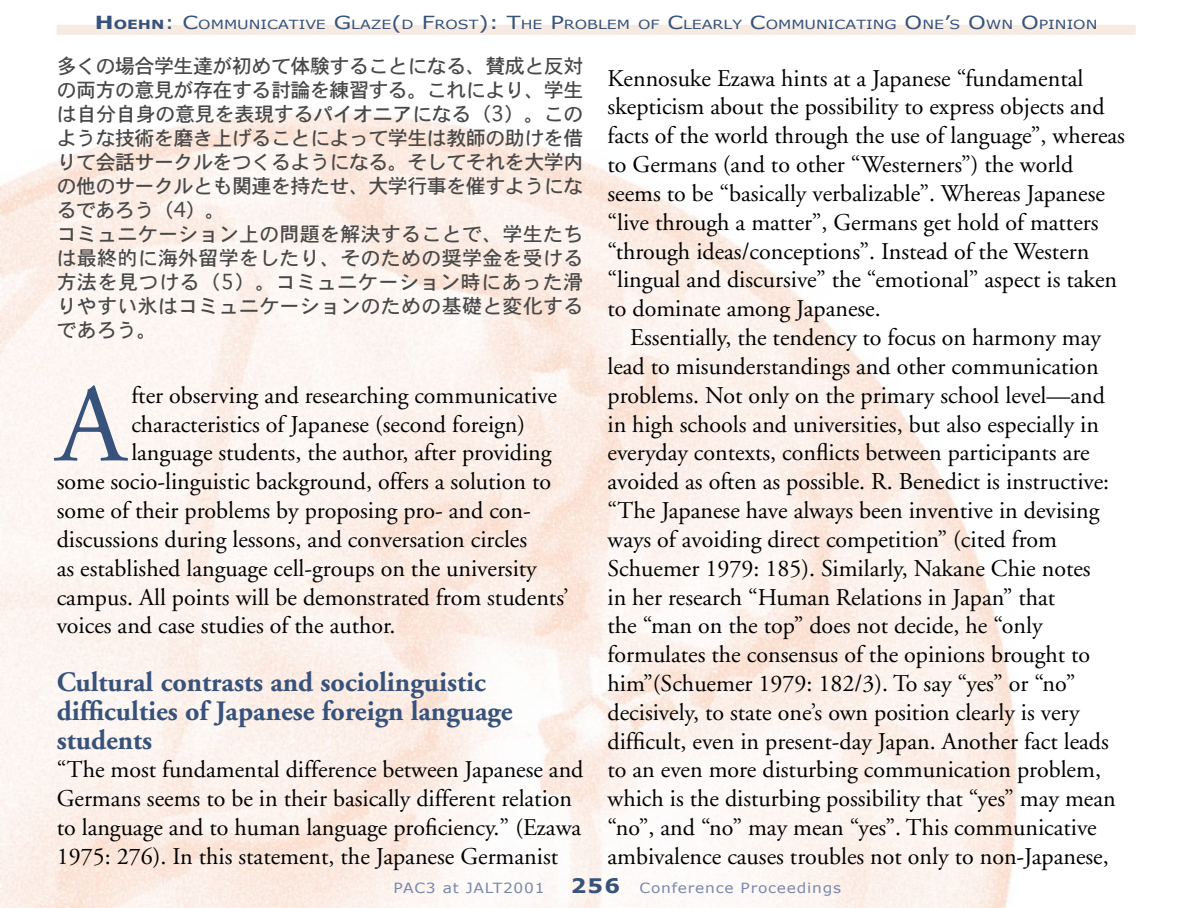
<style>
.page{position:relative;width:1191px;height:908px;background:#fff}
.page>*{position:absolute;margin:0;border:0;box-sizing:border-box;transform-origin:0 0}
.Main_Text_Drop_Cap{font:110.8px "Adobe Garamond";color:#37527b}
.Subtitle{font:700 28px/28.8px "Adobe Garamond";color:#37527b}
.Main_Text_Indent{font:24px/28.8px "Adobe Garamond";color:#000}
.Main_Text{font:24px/28.8px "Adobe Garamond";color:#000}
.Main_Text_Drop_Cap-2{font:24px "Adobe Garamond";color:#000}
.Abstract__J{font:20px/24px "Osaka";letter-spacing:-.015em;color:#484848;text-align:justify}
.t1{font:14px "Verdana";letter-spacing:.05em;color:#7988aa;scale:1.1 1}
.t2{font:12.6px "Verdana";color:#37527b;scale:1.25 1}
.s1{font-weight:700;font-size:18px}
.s2{font-weight:700}
.s3{font-size:18px}
.s4{font-weight:700;font-size:20px;color:#37527b}
</style>
<div class="page">
<div style="left:57px;top:25px;width:1078px;height:10px;background:#f6eae1"></div>
<p class="t2" style="left:95px;top:17px;width:803px"><span class="s1">H</span><span class="s2">OEHN</span><span class="s3">: C</span>OMMUNICATIVE <span class="s3">G</span>LAZE<span class="s3">(</span>D <span class="s3">F</span>ROST<span class="s3">): T</span>HE <span class="s3">P</span>ROBLEM OF <span class="s3">C</span>LEARLY <span class="s3">C</span>OMMUNICATING <span class="s3">O</span>NE<span class="s3">’</span>S <span class="s3">O</span>WN <span class="s3">O</span>PINION</p>
<p class="Abstract__J" style="left:57px;top:53px;width:528px">多くの場合学生達が初めて体験することになる、賛成と反対の両方の意見が存在する討論を練習する。これにより、学生は自分自身の意見を表現するパイオニアになる（3）。このような技術を磨き上げることによって学生は教師の助けを借りて会話サークルをつくるようになる。そしてそれを大学内の他のサークルとも関連を持たせ、大学行事を催すようになるであろう（4）。</p>
<p class="Abstract__J" style="left:57px;top:221px;width:528px">コミュニケーション上の問題を解決することで、学生たちは最終的に海外留学をしたり、そのための奨学金を受ける方法を見つける（5）。コミュニケーション時にあった滑りやすい氷はコミュニケーションのための基礎と変化するであろう。</p>
<p class="Main_Text" style="left:607px;top:64px;width:519px">Kennosuke Ezawa hints at a Japanese “fundamental skepticism about the possibility to express objects and facts of the world through the use of language”, whereas to Germans (and to other “Westerners”) the world seems to be “basically verbalizable”. Whereas Japanese “live through a matter”, Germans get hold of matters “through ideas/conceptions”. Instead of the Western “lingual and discursive” the “emotional” aspect is taken to dominate among Japanese.</p>
<p class="Main_Text_Indent" style="left:607px;top:323px;width:510px;text-indent:23px">Essentially, the tendency to focus on harmony may lead to misunderstandings and other communication problems. Not only on the primary school level—and in high schools and universities, but also especially in everyday contexts, conflicts between participants are avoided as often as possible. R. Benedict is instructive: “The Japanese have always been inventive in devising ways of avoiding direct competition” (cited from Schuemer 1979: 185). Similarly, Nakane Chie notes<br>in her research “Human Relations in Japan” that<br>the “man on the top” does not decide, he “only formulates the consensus of the opinions brought to him”(Schuemer 1979: 182/3). To say “yes” or “no” decisively, to state one’s own position clearly is very difficult, even in present-day Japan. Another fact leads to an even more disturbing communication problem, which is the disturbing possibility that “yes” may mean “no”, and “no” may mean “yes”. This communicative ambivalence causes troubles not only to non-Japanese,</p>
<p class="Main_Text_Drop_Cap" style="left:57px;top:366px;width:71px">A</p>
<p class="Main_Text_Drop_Cap-2" style="left:131px;top:382px;width:427px">fter observing and researching communicative</p>
<p class="Main_Text_Drop_Cap-2" style="left:131px;top:411px;width:395px">characteristics of Japanese (second foreign)</p>
<p class="Main_Text_Drop_Cap-2" style="left:131px;top:439px;width:422px">language students, the author, after providing</p>
<p class="Main_Text_Drop_Cap-2" style="left:57px;top:468px;width:496px">some socio-linguistic background, offers a solution to</p>
<p class="Main_Text_Drop_Cap-2" style="left:57px;top:497px;width:475px">some of their problems by proposing pro- and con-</p>
<p class="Main_Text_Drop_Cap-2" style="left:57px;top:526px;width:472px">discussions during lessons, and conversation circles</p>
<p class="Main_Text_Drop_Cap-2" style="left:57px;top:555px;width:481px">as established language cell-groups on the university</p>
<p class="Main_Text_Drop_Cap-2" style="left:57px;top:583px;width:513px">campus. All points will be demonstrated from students’</p>
<p class="Main_Text_Drop_Cap-2" style="left:57px;top:612px;width:340px">voices and case studies of the author.</p>
<p class="Subtitle" style="left:57px;top:668px;width:457px">Cultural contrasts and sociolinguistic difficulties of Japanese foreign language students</p>
<p class="Main_Text" style="left:57px;top:755px;width:528px">“The most fundamental difference between Japanese and Germans seems to be in their basically different relation to language and to human language proficiency.” (Ezawa 1975: 276). In this statement, the Japanese Germanist</p>
<p class="t1" style="left:393px;top:878px;width:139px">PAC3 at JALT2001</p>
<p class="t1" style="left:571px;top:878px;width:247px"><span class="s4">256</span> Conference Proceedings</p>
</div>
